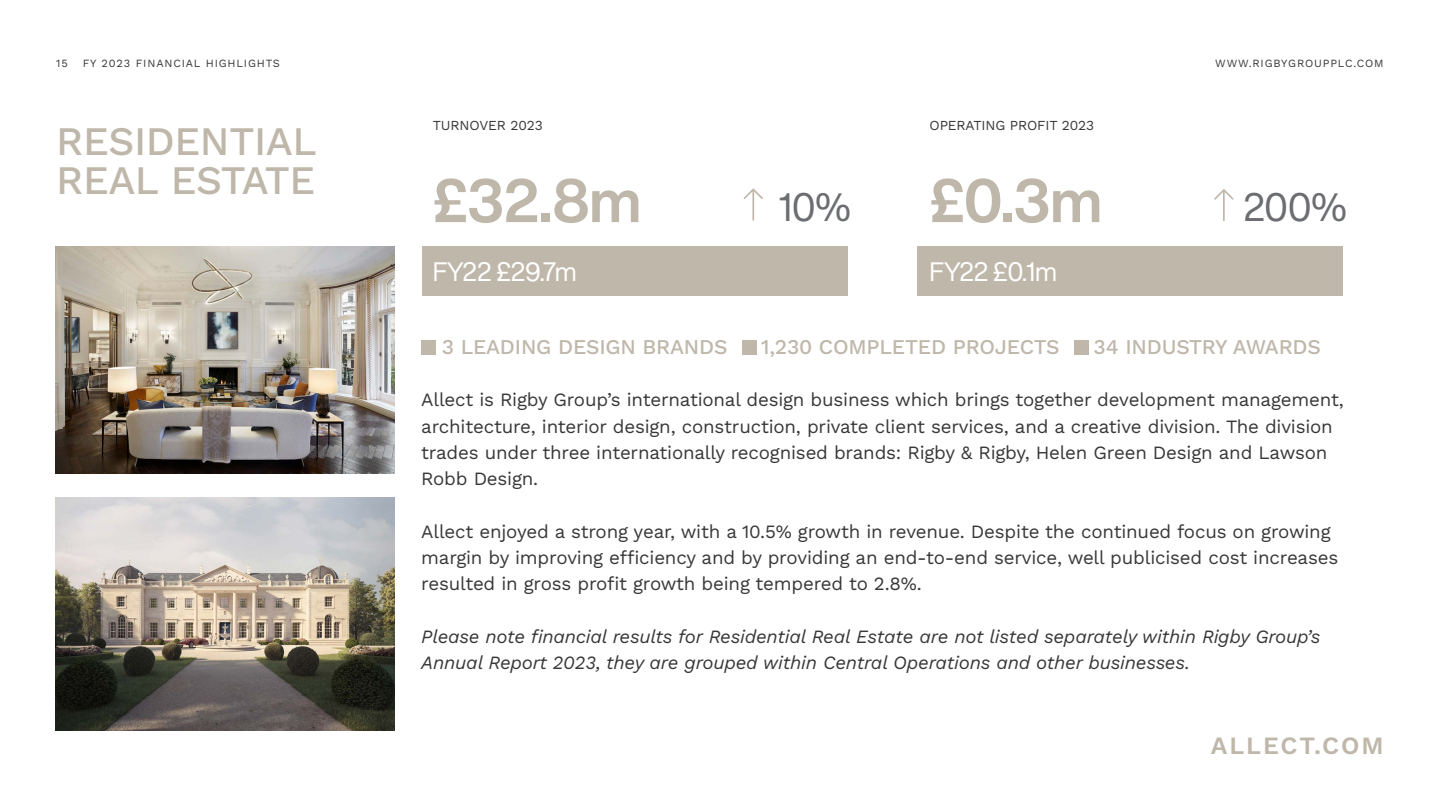
<style>
.page{position:relative;width:1440px;height:810px;background:#fff}
.page>*{position:absolute;margin:0;border:0;box-sizing:border-box;transform-origin:0 0}
.t1{font:700 60px "Helvetica Now Display";color:#bfb7aa}
.Heading_1{font:500 40.5px "Work Sans";letter-spacing:-.01em;color:#bfb7aa}
.Heading_1-2{font:38.92px "Helvetica Now Display";color:#6c6d70}
.Heading_1-3{font:26.25px "Helvetica Now Display";letter-spacing:-.015em;color:#fff}
.Heading_1-4{font:600 24.9px "Work Sans";letter-spacing:.075em;color:#bfb7aa}
.Heading_1-5{font:500 21px "Work Sans";letter-spacing:-.01em;color:#bfb7aa}
.Heading_1-6{font:18.75px/26.2px "Work Sans";letter-spacing:-.01em;color:#383839}
.Heading_1-7{font:italic 18.75px "Work Sans";letter-spacing:-.01em;color:#383839}
.Heading_1-8{font:13.73px "Work Sans";letter-spacing:-.01em;color:#383839}
.Heading_1-9{font:11.02px "Work Sans";letter-spacing:.075em;color:#383839}
</style>
<div class="page">
<img style="left:56px;top:246px;width:339px;height:228px">
<img style="left:56px;top:497px;width:339px;height:234px">
<div style="left:918px;top:246px;width:425px;height:49px;background:#bfb7aa"></div>
<div style="left:422px;top:246px;width:425px;height:49px;background:#bfb7aa"></div>
<svg style="left:744px;top:188px;width:19px;height:33px"></svg>
<div style="left:421px;top:340px;width:15px;height:14px;background:#bfb7aa"></div>
<div style="left:742px;top:340px;width:15px;height:14px;background:#bfb7aa"></div>
<div style="left:1074px;top:340px;width:15px;height:14px;background:#bfb7aa"></div>
<svg style="left:1214px;top:189px;width:20px;height:32px"></svg>
<p class="Heading_1-9" style="left:56px;top:54px;width:13px">15</p>
<p class="Heading_1-9" style="left:83px;top:54px;width:199px">FY 2023 FINANCIAL HIGHLIGHTS</p>
<p class="Heading_1-9" style="left:1215px;top:54px;width:170px">WWW.RIGBYGROUPPLC.COM</p>
<p class="Heading_1" style="left:56px;top:110px;width:262px">RESIDENTIAL</p>
<p class="Heading_1" style="left:56px;top:149px;width:261px">REAL ESTATE</p>
<p class="Heading_1-8" style="left:433px;top:115px;width:112px">TURNOVER 2023</p>
<p class="Heading_1-8" style="left:930px;top:115px;width:166px">OPERATING PROFIT 2023</p>
<p class="t1" style="left:433px;top:159px;width:210px">£32.8m</p>
<p class="Heading_1-2" style="left:778px;top:181px;width:74px">10%</p>
<p class="t1" style="left:930px;top:159px;width:174px">£0.3m</p>
<p class="Heading_1-2" style="left:1244px;top:181px;width:104px">200%</p>
<p class="Heading_1-3" style="left:433px;top:253px;width:146px">FY22 £29.7m</p>
<p class="Heading_1-3" style="left:930px;top:253px;width:129px">FY22 £0.1m</p>
<p class="Heading_1-5" style="left:442px;top:331px;width:287px">3 LEADING DESIGN BRANDS</p>
<p class="Heading_1-5" style="left:761px;top:331px;width:300px">1,230 COMPLETED PROJECTS</p>
<p class="Heading_1-5" style="left:1094px;top:331px;width:229px">34 INDUSTRY AWARDS</p>
<p class="Heading_1-6" style="left:421px;top:386px;width:924px">Allect is Rigby Group’s international design business which brings together development management,</p>
<p class="Heading_1-6" style="left:421px;top:412px;width:913px">architecture, interior design, construction, private client services, and a creative division. The division trades under three internationally recognised brands: Rigby &amp; Rigby, Helen Green Design and Lawson</p>
<p class="Heading_1-6" style="left:421px;top:465px;width:119px">Robb Design.</p>
<p class="Heading_1-6" style="left:421px;top:517px;width:911px">Allect enjoyed a strong year, with a 10.5% growth in revenue. Despite the continued focus on growing</p>
<p class="Heading_1-6" style="left:421px;top:544px;width:918px">margin by improving efficiency and by providing an end-to-end service, well publicised cost increases</p>
<p class="Heading_1-6" style="left:421px;top:570px;width:502px">resulted in gross profit growth being tempered to 2.8%.</p>
<p class="Heading_1-7" style="left:421px;top:622px;width:901px">Please note financial results for Residential Real Estate are not listed separately within Rigby Group’s</p>
<p class="Heading_1-7" style="left:421px;top:648px;width:770px">Annual Report 2023, they are grouped within Central Operations and other businesses.</p>
<p class="Heading_1-4" style="left:1211px;top:726px;width:174px">ALLECT.COM</p>
</div>
